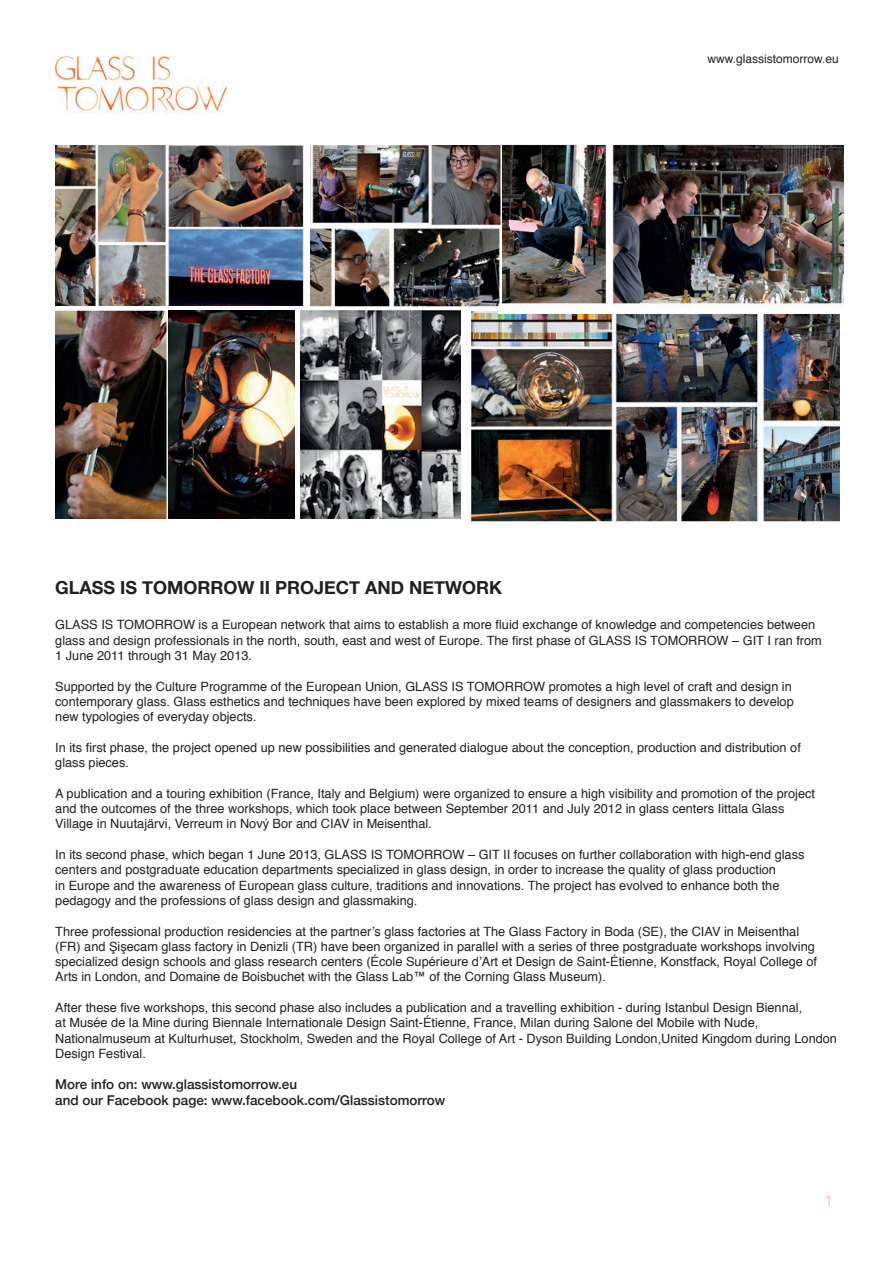
<style>
.page{position:relative;width:893px;height:1263px;background:#fff}
.page>*{position:absolute;margin:0;border:0;box-sizing:border-box;transform-origin:0 0}
.t1{font:700 18px "Helvetica Neue";color:#231f20}
.t2{font:200 16.5px "Helvetica Neue";color:#ef4229}
.t3{font:500 13.5px/16.2px "Helvetica Neue";color:#231f20}
.t4{font:12.75px/15.3px "Helvetica";color:#231f20}
.t5{font:12px "Helvetica";color:#231f20}
</style>
<div class="page">
<img style="left:52px;top:55px;width:175px;height:58px">
<img style="left:466px;top:311px;width:373px;height:212px">
<img style="left:499px;top:145px;width:345px;height:169px">
<img style="left:55px;top:146px;width:249px;height:159px">
<img style="left:311px;top:146px;width:190px;height:165px">
<img style="left:300px;top:311px;width:161px;height:207px">
<img style="left:167px;top:311px;width:128px;height:207px">
<img style="left:55px;top:311px;width:112px;height:207px">
<p class="t5" style="left:708px;top:50px;width:133px">www.glassistomorrow.eu</p>
<h1 class="t1" style="left:55px;top:574px;width:448px">GLASS IS TOMORROW II PROJECT AND NETWORK</h1>
<p class="t4" style="left:55px;top:618px;width:768px">GLASS IS TOMORROW is a European network that aims to establish a more fluid exchange of knowledge and competencies between glass and design professionals in the north, south, east and west of Europe. The first phase of GLASS IS TOMORROW – GIT I ran from<br>1 June 2011 through 31 May 2013.</p>
<p class="t4" style="left:55px;top:679px;width:740px">Supported by the Culture Programme of the European Union, GLASS IS TOMORROW promotes a high level of craft and design in contemporary glass. Glass esthetics and techniques have been explored by mixed teams of designers and glassmakers to develop new typologies of everyday objects.</p>
<p class="t4" style="left:55px;top:740px;width:747px">In its first phase, the project opened up new possibilities and generated dialogue about the conception, production and distribution of glass pieces.</p>
<p class="t4" style="left:55px;top:786px;width:761px">A publication and a touring exhibition (France, Italy and Belgium) were organized to ensure a high visibility and promotion of the project and the outcomes of the three workshops, which took place between September 2011 and July 2012 in glass centers Iittala Glass<br>Village in Nuutajärvi, Verreum in Nový Bor and CIAV in Meisenthal.</p>
<p class="t4" style="left:55px;top:847px;width:751px">In its second phase, which began 1 June 2013, GLASS IS TOMORROW – GIT II focuses on further collaboration with high-end glass centers and postgraduate education departments specialized in glass design, in order to increase the quality of glass production<br>in Europe and the awareness of European glass culture, traditions and innovations. The project has evolved to enhance both the pedagogy and the professions of glass design and glassmaking.</p>
<p class="t4" style="left:55px;top:924px;width:763px">Three professional production residencies at the partner’s glass factories at The Glass Factory in Boda (SE), the CIAV in Meisenthal (FR) and Şişecam glass factory in Denizli (TR) have been organized in parallel with a series of three postgraduate workshops involving specialized design schools and glass research centers (École Supérieure d’Art et Design de Saint-Étienne, Konstfack, Royal College of Arts in London, and Domaine de Boisbuchet with the Glass Lab™ of the Corning Glass Museum).</p>
<p class="t4" style="left:55px;top:1000px;width:783px">After these five workshops, this second phase also includes a publication and a travelling exhibition - during Istanbul Design Biennal,<br>at Musée de la Mine during Biennale Internationale Design Saint-Étienne, France, Milan during Salone del Mobile with Nude, Nationalmuseum at Kulturhuset, Stockholm, Sweden and the Royal College of Art - Dyson Building London,United Kingdom during London Design Festival.</p>
<p class="t3" style="left:55px;top:1074px;width:391px">More info on: www.glassistomorrow.eu<br>and our Facebook page: www.facebook.com/Glassistomorrow</p>
<p class="t2" style="left:824px;top:1188px;width:11px">1</p>
</div>
